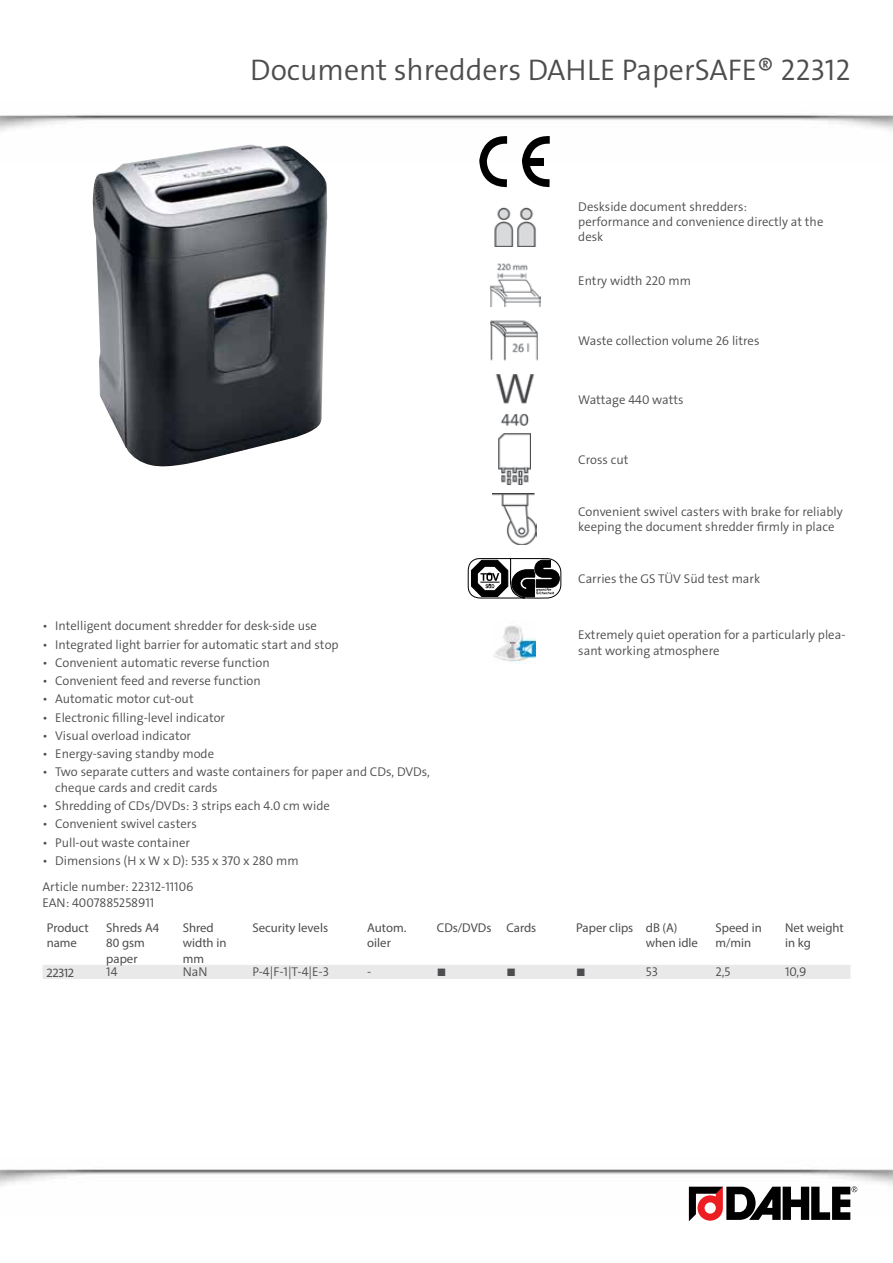
<style>
.page{position:relative;width:893px;height:1263px;background:#fff}
.page>*{position:absolute;margin:0;border:0;box-sizing:border-box;transform-origin:0 0}
.t1{font:300 30px "The Sans Os F";color:#4d4d4f}
.t2{font:300 12.75px/15.3px "The Sans Os F";color:#4d4d4f}
.t3{font:12.75px/15.3px "Myriad Pro";color:#4d4d4f}
.t4{font:12.75px "Wingdings";color:#4d4d4f}
</style>
<div class="page">
<img style="left:0;top:114px;width:893px;height:30px">
<svg style="left:689px;top:1186px;width:168px;height:35px"></svg>
<img style="left:92px;top:144px;width:235px;height:323px">
<svg style="left:479px;top:136px;width:28px;height:51px"></svg>
<svg style="left:522px;top:136px;width:28px;height:51px"></svg>
<img style="left:494px;top:207px;width:42px;height:40px">
<img style="left:489px;top:263px;width:51px;height:43px">
<img style="left:490px;top:320px;width:48px;height:41px">
<img style="left:495px;top:374px;width:40px;height:51px">
<img style="left:499px;top:434px;width:31px;height:51px">
<img style="left:492px;top:493px;width:45px;height:51px">
<svg style="left:468px;top:558px;width:92px;height:40px"></svg>
<img style="left:493px;top:625px;width:43px;height:38px">
<div style="left:43px;top:965px;width:807px;height:14px;background:#e9e9ea"></div>
<h1 class="t1" style="left:250px;top:50px;width:602px">Document shredders DAHLE PaperSAFE® 22312</h1>
<p class="t2" style="left:578px;top:199px;width:247px">Deskside document shredders:<br>performance and convenience directly at the desk</p>
<p class="t2" style="left:578px;top:273px;width:114px">Entry width 220 mm</p>
<p class="t2" style="left:578px;top:333px;width:183px">Waste collection volume 26 litres</p>
<p class="t2" style="left:578px;top:393px;width:107px">Wattage 440 watts</p>
<p class="t2" style="left:578px;top:452px;width:52px">Cross cut</p>
<p class="t2" style="left:43px;top:618px;width:276px">• Intelligent document shredder for desk-side use</p>
<p class="t2" style="left:43px;top:637px;width:298px">• Integrated light barrier for automatic start and stop</p>
<p class="t2" style="left:43px;top:655px;width:229px">• Convenient automatic reverse function</p>
<p class="t2" style="left:43px;top:673px;width:220px">• Convenient feed and reverse function</p>
<p class="t2" style="left:43px;top:691px;width:153px">• Automatic motor cut-out</p>
<p class="t2" style="left:43px;top:710px;width:184px">• Electronic filling-level indicator</p>
<p class="t2" style="left:43px;top:728px;width:150px">• Visual overload indicator</p>
<p class="t2" style="left:43px;top:746px;width:173px">• Energy-saving standby mode</p>
<p class="t2" style="left:55px;top:765px;width:376px;text-indent:-13px">• Two separate cutters and waste containers for paper and CDs, DVDs, cheque cards and credit cards</p>
<p class="t2" style="left:43px;top:798px;width:289px">• Shredding of CDs/DVDs: 3 strips each 4.0 cm wide</p>
<p class="t2" style="left:43px;top:816px;width:156px">• Convenient swivel casters</p>
<p class="t2" style="left:43px;top:835px;width:149px">• Pull-out waste container</p>
<p class="t2" style="left:43px;top:847px;width:258px;line-height:26.5px">• Dimensions (H x W x D): 535 x 370 x 280 mm<br>Article number: 22312-11106</p>
<p class="t2" style="left:43px;top:895px;width:113px">EAN: 4007885258911</p>
<p class="t2" style="left:578px;top:504px;width:266px">Convenient swivel casters with brake for reliably keeping the document shredder firmly in place</p>
<p class="t2" style="left:578px;top:571px;width:183px">Carries the GS TÜV Süd test mark</p>
<p class="t2" style="left:578px;top:627px;width:269px">Extremely quiet operation for a particularly plea&shy;sant working atmosphere</p>
<p class="t3" style="left:47px;top:920px;width:43px">Product name</p>
<p class="t3" style="left:106px;top:920px;width:54px">Shreds A4<br>80 gsm paper</p>
<p class="t3" style="left:183px;top:920px;width:45px">Shred width in mm</p>
<p class="t3" style="left:252px;top:920px;width:77px">Security levels</p>
<p class="t3" style="left:367px;top:920px;width:41px">Autom. oiler</p>
<p class="t3" style="left:437px;top:920px;width:101px">CDs/DVDs Cards</p>
<p class="t3" style="left:646px;top:920px;width:54px;text-indent:-70px">Paper clips dB (A) when idle</p>
<p class="t3" style="left:715px;top:920px;width:48px">Speed in m/min</p>
<p class="t3" style="left:785px;top:920px;width:60px">Net weight in kg</p>
<p class="t3" style="left:47px;top:964px;width:29px">22312</p>
<p class="t2" style="left:106px;top:964px;width:13px">14</p>
<p class="t2" style="left:183px;top:964px;width:26px">NaN</p>
<p class="t2" style="left:252px;top:964px;width:78px">P-4|F-1|T-4|E-3</p>
<p class="t2" style="left:367px;top:964px;width:6px">-</p>
<p class="t4" style="left:437px;top:965px;width:11px">■</p>
<p class="t4" style="left:507px;top:965px;width:11px">■</p>
<p class="t4" style="left:576px;top:965px;width:11px">■</p>
<p class="t2" style="left:646px;top:964px;width:14px">53</p>
<p class="t2" style="left:715px;top:964px;width:17px">2,5</p>
<p class="t2" style="left:785px;top:964px;width:23px">10,9</p>
</div>
